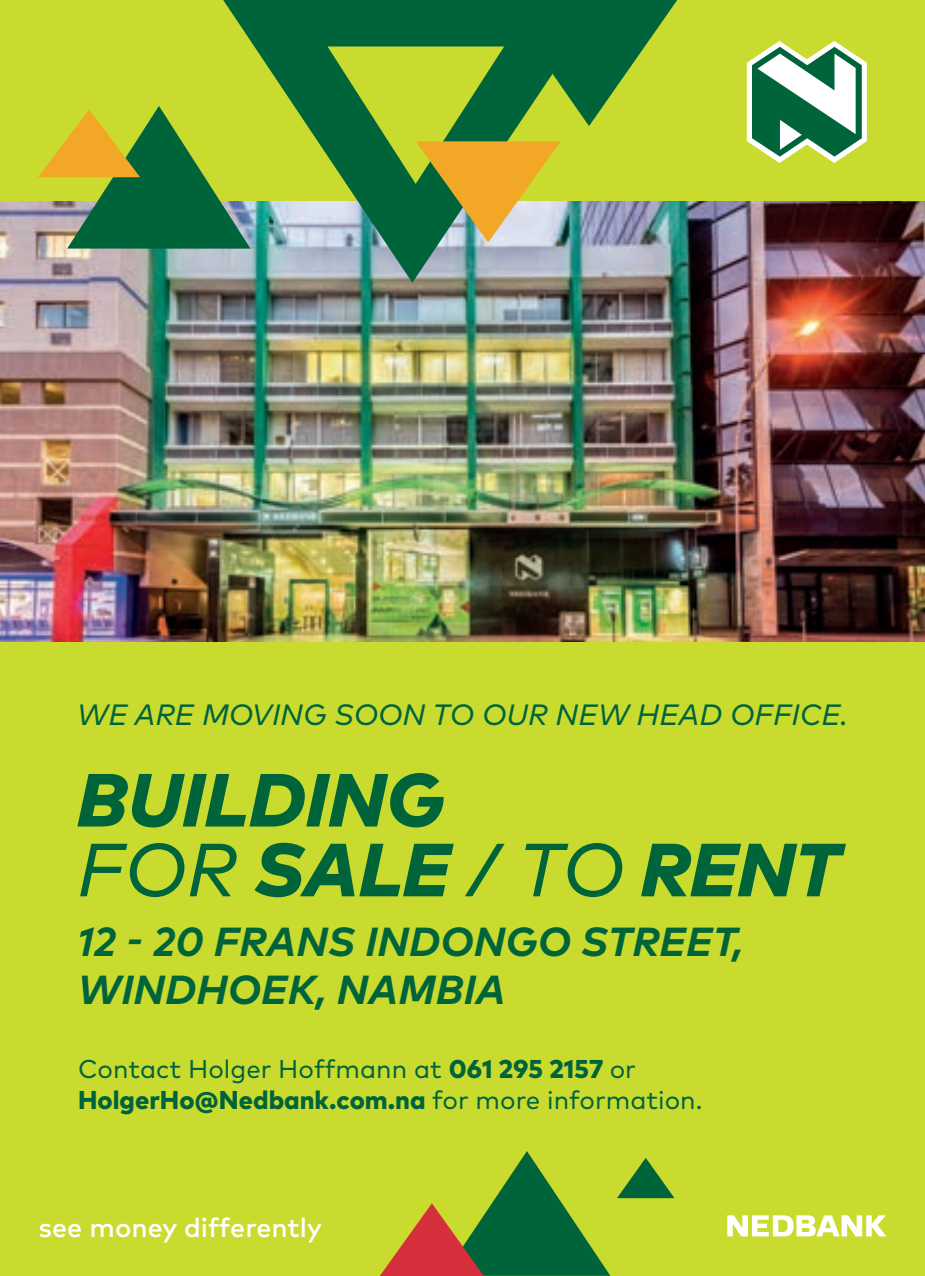
<style>
.page{position:relative;width:925px;height:1276px;background:#cadb2f}
.page>*{position:absolute;margin:0;border:0;box-sizing:border-box;transform-origin:0 0}
.t1{font:italic 800 75.15px/69.8px "Mark OT";letter-spacing:.005em;color:#00643b}
.t2{font:italic 700 40.5px/48.6px "Mark OT";letter-spacing:.005em;color:#00643b}
.t3{font:italic 29.25px "Mark OT";color:#00643b}
.t4{font:500 27px "Mark OT";color:#fff}
.t5{font:25.65px/30.8px "Mark OT";color:#00643b}
.s1{font-weight:400}
.s2{font-weight:800}
</style>
<div class="page">
<img style="left:0;top:201px;width:925px;height:440px">
<svg style="left:727px;top:1215px;width:159px;height:21px"></svg>
<svg style="left:747px;top:41px;width:120px;height:122px"></svg>
<svg style="left:223px;top:0;width:379px;height:283px"></svg>
<svg style="left:327px;top:0;width:350px;height:242px"></svg>
<svg style="left:38px;top:106px;width:212px;height:143px"></svg>
<svg style="left:380px;top:1151px;width:230px;height:125px"></svg>
<svg style="left:617px;top:1158px;width:57px;height:40px"></svg>
<p class="t3" style="left:77px;top:696px;width:773px">WE ARE MOVING SOON TO OUR NEW HEAD OFFICE.</p>
<p class="t1" style="left:77px;top:763px;width:764px">BUILDING<br><span class="s1">FOR</span> SALE <span class="s1">/ TO</span> RENT</p>
<p class="t2" style="left:77px;top:916px;width:668px">12 - 20 FRANS INDONGO STREET,<br>WINDHOEK, NAMBIA</p>
<p class="t5" style="left:78px;top:1053px;width:626px">Contact Holger Hoffmann at <span class="s2">061 295 2157</span> or<br><span class="s2">HolgerHo@Nedbank.com.na</span> for more information.</p>
<p class="t4" style="left:39px;top:1209px;width:285px">see money differently</p>
</div>
